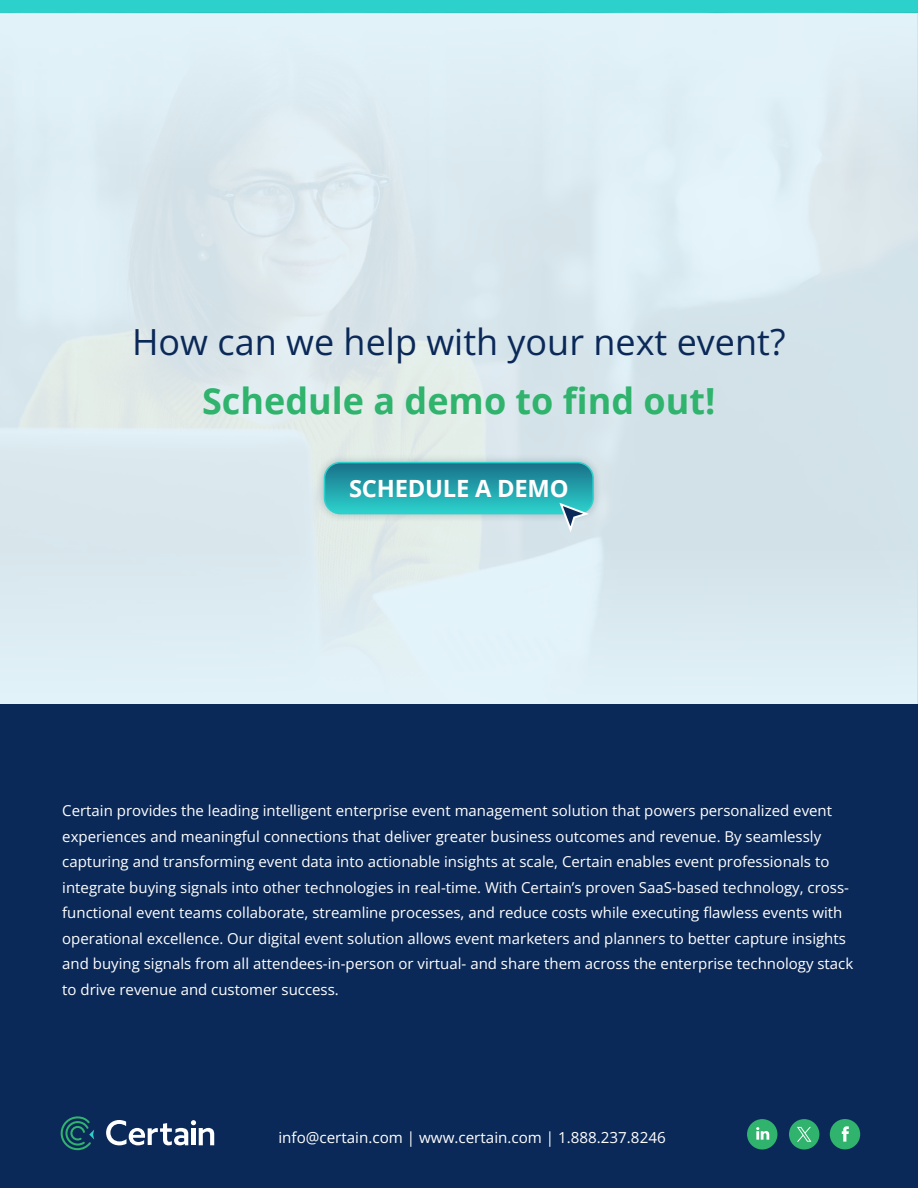
<style>
.page{position:relative;width:918px;height:1188px;background:#fff}
.page>*{position:absolute;margin:0;border:0;box-sizing:border-box;transform-origin:0 0}
.Body{font:36px "Open Sans";color:#0b2958}
.Body-2{font:700 36px "Open Sans";color:#2fb36d}
.Step_1_-_Body{font:700 23.7px "Open Sans";letter-spacing:-.01em;color:#fff}
.t1{font:15.15px "Open Sans";color:#fff}
.t2{font:15px/25.5px "Open Sans";color:#fff}
</style>
<div class="page">
<div style="left:0;top:0;width:918px;height:13px;background:#2cd1cc"></div>
<div style="left:0;top:14px;width:916px;height:162px;background:#e3f3fa"></div>
<div style="left:0;top:704px;width:918px;height:484px;background:#0b2958"></div>
<div style="left:315px;top:454px;width:287px;height:69px;background:#0a2e36;opacity:.25"></div>
<div style="left:324px;top:462px;width:270px;height:52px;border:1px solid #2cd1cc;border-radius:16px"></div>
<svg style="left:325px;top:463px;width:268px;height:72px;background:#58b5bc"></svg>
<div style="left:747px;top:1119px;width:30px;height:31px;background:#2fb36d;border-radius:50%"></div>
<svg style="left:756px;top:1127px;width:13px;height:13px"></svg>
<div style="left:830px;top:1119px;width:30px;height:30px;background:#2fb36d;border-radius:50%"></div>
<svg style="left:842px;top:1126px;width:7px;height:16px"></svg>
<svg style="left:60px;top:1116px;width:154px;height:35px"></svg>
<div style="left:1px;top:542px;width:916px;height:162px;background:#deedf3"></div>
<div style="left:789px;top:1119px;width:30px;height:31px;background:#2fb36d;border-radius:50%"></div>
<svg style="left:797px;top:1127px;width:14px;height:15px"></svg>
<p class="Body" style="left:132px;top:318px;width:655px">How can we help with your next event?</p>
<p class="Body-2" style="left:202px;top:376px;width:515px">Schedule a demo to find out!</p>
<p class="Step_1_-_Body" style="left:349px;top:472px;width:221px">SCHEDULE A DEMO</p>
<p class="t2" style="left:62px;top:797px;width:793px">Certain provides the leading intelligent enterprise event management solution that powers personalized event experiences and meaningful connections that deliver greater business outcomes and revenue. By seamlessly capturing and transforming event data into actionable insights at scale, Certain enables event professionals to integrate buying signals into other technologies in real-time. With Certain’s proven SaaS-based technology, cross&shy;functional event teams collaborate, streamline processes, and reduce costs while executing flawless events with operational excellence. Our digital event solution allows event marketers and planners to better capture insights and buying signals from all attendees-in-person or virtual- and share them across the enterprise technology stack to drive revenue and customer success.</p>
<p class="t1" style="left:278px;top:1127px;width:389px">info@certain.com | www.certain.com | 1.888.237.8246</p>
</div>
